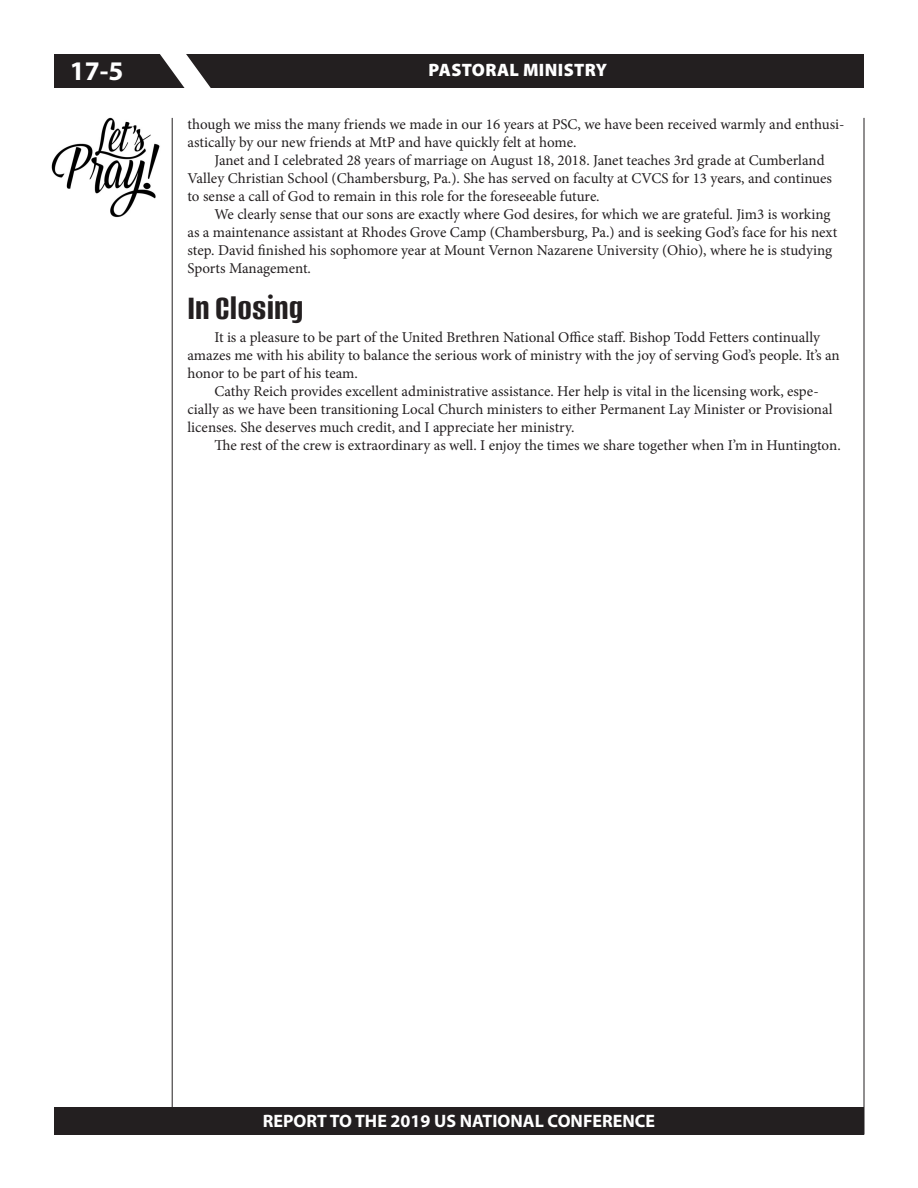
<style>
.page{position:relative;width:918px;height:1188px;background:#fff}
.page>*{position:absolute;margin:0;border:0;box-sizing:border-box;transform-origin:0 0}
.Subheading{font:700 36px "Alumni Sans";color:#231f20}
.Page_Number{font:700 27px "Myriad Pro";color:#fff}
.t1{font:700 18px "Myriad Pro";color:#fff}
.t2{font:900 18px "Myriad Pro";letter-spacing:.02em;color:#fff}
.Maintext{font:15px/18px "Minion Pro";letter-spacing:-.005em;color:#231f20}
</style>
<div class="page">
<div style="left:54px;top:1107px;width:810px;height:28px;background:#231f20"></div>
<img style="left:51px;top:118px;width:109px;height:99px">
<div style="left:54px;top:54px;width:810px;height:33px;background:#231f20"></div>
<hr style="left:172px;top:118px;width:1px;height:1003px;background:#231f20">
<hr style="left:864px;top:118px;width:1px;height:1017px;background:#231f20">
<svg style="left:148px;top:54px;width:70px;height:34px"></svg>
<p class="Page_Number" style="left:70px;top:54px;width:55px">17-5</p>
<p class="t2" style="left:429px;top:58px;width:180px">PASTORAL MINISTRY</p>
<p class="Maintext" style="left:188px;top:115px;width:659px">though we miss the many friends we made in our 16 years at PSC, we have been received warmly and enthusi&shy;astically by our new friends at MtP and have quickly felt at home.</p>
<p class="Maintext" style="left:188px;top:151px;width:646px;text-indent:27px">Janet and I celebrated 28 years of marriage on August 18, 2018. Janet teaches 3rd grade at Cumberland<br>Valley Christian School (Chambersburg, Pa.). She has served on faculty at CVCS for 13 years, and continues to sense a call of God to remain in this role for the foreseeable future.</p>
<p class="Maintext" style="left:188px;top:205px;width:651px;text-indent:27px">We clearly sense that our sons are exactly where God desires, for which we are grateful. Jim3 is working as a maintenance assistant at Rhodes Grove Camp (Chambersburg, Pa.) and is seeking God’s face for his next step. David finished his sophomore year at Mount Vernon Nazarene University (Ohio), where he is studying Sports Management.</p>
<p class="Subheading" style="left:188px;top:290px;width:117px">In Closing</p>
<p class="Maintext" style="left:188px;top:328px;width:654px;text-indent:27px">It is a pleasure to be part of the United Brethren National Office staff. Bishop Todd Fetters continually amazes me with his ability to balance the serious work of ministry with the joy of serving God’s people. It’s an honor to be part of his team.</p>
<p class="Maintext" style="left:188px;top:382px;width:647px;text-indent:27px">Cathy Reich provides excellent administrative assistance. Her help is vital in the licensing work, espe&shy;cially as we have been transitioning Local Church ministers to either Permanent Lay Minister or Provisional licenses. She deserves much credit, and I appreciate her ministry.</p>
<p class="Maintext" style="left:214px;top:436px;width:628px">The rest of the crew is extraordinary as well. I enjoy the times we share together when I’m in Huntington.</p>
<p class="t1" style="left:263px;top:1109px;width:394px">REPORT TO THE 2019 US NATIONAL CONFERENCE</p>
</div>
